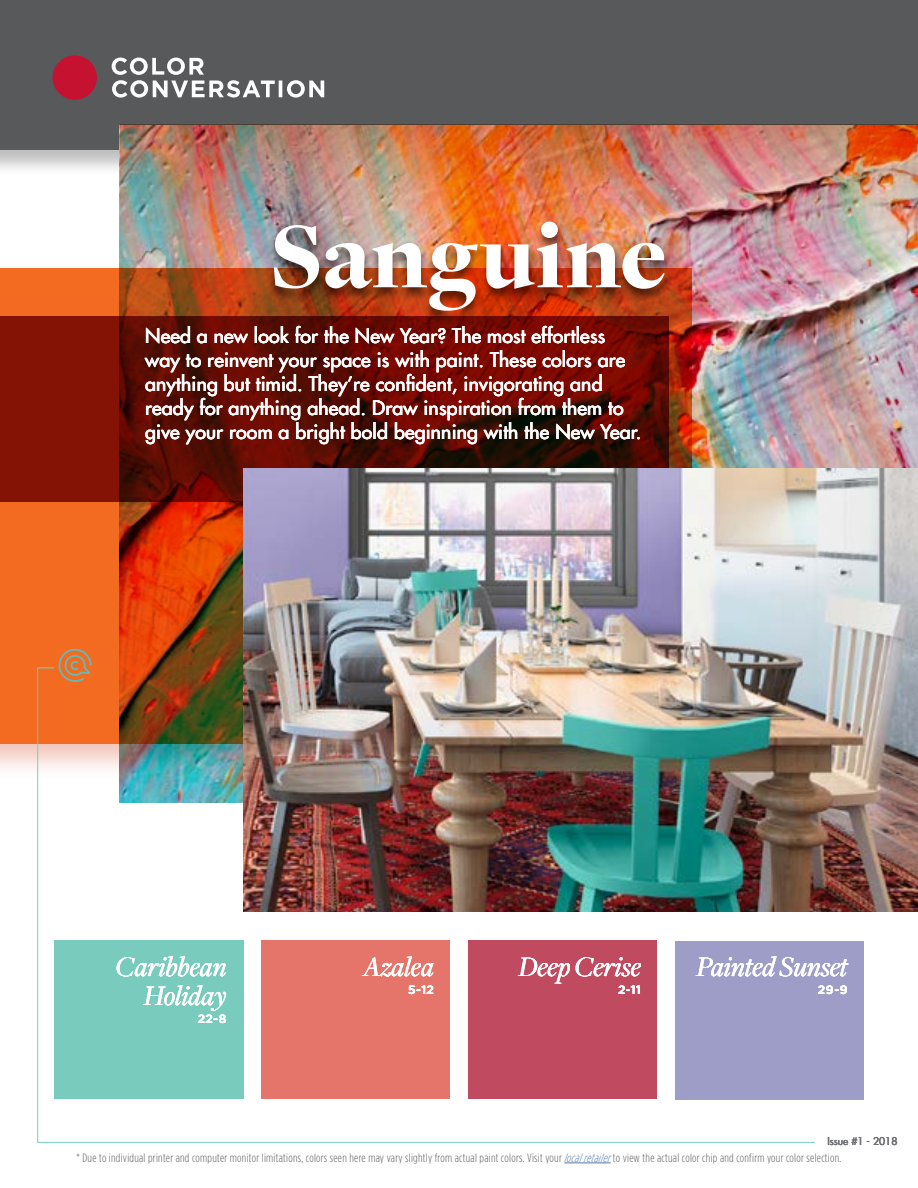
<style>
.page{position:relative;width:918px;height:1188px;background:#fff}
.page>*{position:absolute;margin:0;border:0;box-sizing:border-box;transform-origin:0 0}
.t1{font:900 97.5px "Freight Disp";letter-spacing:.005em;color:#fff}
.t2{font:italic 29.25px/28.5px "Freight Disp";color:#fff;text-align:right}
.t3{font:19.5px/24px "Futura";letter-spacing:.01em;color:#fff}
.t4{font:300 12px "Gotham Condensed";letter-spacing:.025em;color:#58595b}
.t5{font:500 12px "Gotham";letter-spacing:.035em;color:#fff}
.t6{font:10.5px "Futura";color:#717275}
.s1{font-style:italic;color:#5479b2}
</style>
<div class="page">
<div style="left:0;top:0;width:918px;height:176px;background:#000;opacity:.26"></div>
<div style="left:0;top:0;width:918px;height:149px;background:#58595b"></div>
<img style="left:716px;top:284px;width:202px;height:184px">
<svg style="left:0;top:269px;width:692px;height:475px;background:#d15215"></svg>
<svg style="left:0;top:316px;width:668px;height:186px;background:#630c02"></svg>
<img style="left:244px;top:468px;width:674px;height:444px">
<img style="left:37px;top:667px;width:779px;height:476px">
<svg style="left:58px;top:648px;width:34px;height:35px"></svg>
<div style="left:54px;top:940px;width:190px;height:159px;background:#79cbbd"></div>
<div style="left:261px;top:940px;width:189px;height:159px;background:#e5756a"></div>
<div style="left:468px;top:940px;width:189px;height:159px;background:#c04a60"></div>
<div style="left:675px;top:941px;width:189px;height:159px;background:#9e9dc7"></div>
<img style="left:120px;top:124px;width:798px;height:160px">
<div style="left:266px;top:221px;width:406px;height:105px;background:#000;opacity:.6"></div>
<svg style="left:112px;top:58px;width:212px;height:40px"></svg>
<div style="left:53px;top:55px;width:44px;height:45px;background:#c41230;border-radius:50%"></div>
<hr style="left:564px;top:1163px;width:47px;height:1px;background:#5479b2">
<h1 class="t1" style="left:270px;top:203px;width:398px">Sanguine</h1>
<p class="t3" style="left:145px;top:324px;width:498px">Need a new look for the New Year? The most effortless way to reinvent your space is with paint. These colors are anything but timid. They’re confident, invigorating and ready for anything ahead. Draw inspiration from them to give your room a bright bold beginning with the New Year.</p>
<h2 class="t2" style="left:116px;top:953px;width:112px">Caribbean<br>Holiday</h2>
<p class="t5" style="left:198px;top:1010px;width:30px">22-8</p>
<h2 class="t2" style="left:363px;top:953px;width:72px">Azalea</h2>
<p class="t5" style="left:408px;top:982px;width:27px">5-12</p>
<p class="t5" style="left:408px;top:985px;width:27px">5-12</p>
<h2 class="t2" style="left:697px;top:953px;width:153px">Painted Sunset</h2>
<p class="t5" style="left:818px;top:982px;width:31px">29-9</p>
<h2 class="t2" style="left:518px;top:953px;width:124px">Deep Cerise</h2>
<p class="t5" style="left:618px;top:982px;width:24px">2-11</p>
<h2 class="t2" style="left:518px;top:959px;width:124px">Deep Cerise</h2>
<p class="t5" style="left:618px;top:987px;width:24px">2-11</p>
<p class="t5" style="left:818px;top:985px;width:31px">29-9</p>
<p class="t6" style="left:827px;top:1134px;width:72px">Issue #1 - 2018</p>
<p class="t4" style="left:77px;top:1151px;width:766px">* Due to individual printer and computer monitor limitations, colors seen here may vary slightly from actual paint colors. Visit your <span class="s1">local retailer</span>to view the actual color chip and confirm your color selection.</p>
</div>
